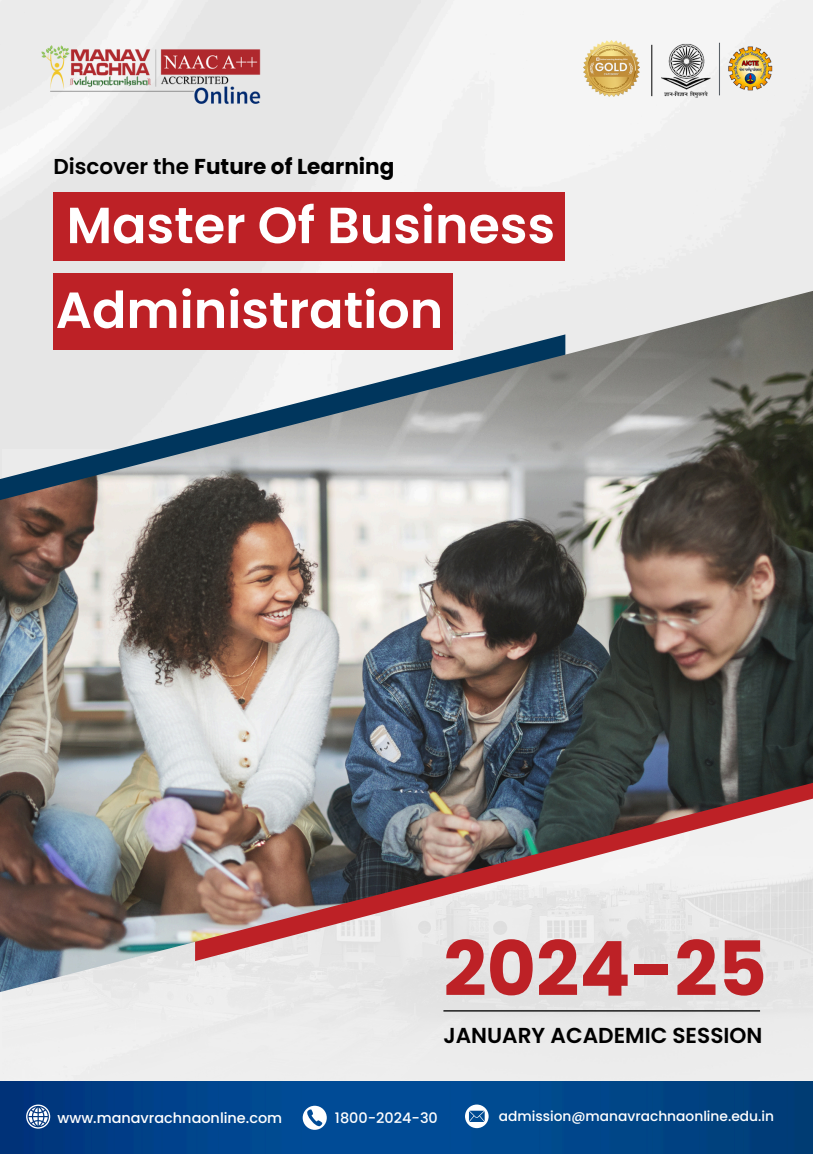
<style>
.page{position:relative;width:813px;height:1154px;background:#fff}
.page>*{position:absolute;margin:0;border:0;box-sizing:border-box;transform-origin:0 0}
.t1{font:700 75.69px "Poppins";color:#bd2126}
.t2{font:600 50.75px "Poppins";color:#fff}
.t3{font:600 21.61px "Poppins";color:#000}
.t4{font:700 21.53px "Poppins";color:#000}
.t5{font:500 14.44px "Poppins";color:#fff}
.t6{font:500 13.74px "Poppins";color:#fff}
.s1{font-weight:600}
</style>
<div class="page">
<img style="left:0;top:0;width:812px;height:1082px">
<div style="left:3px;top:1035px;width:809px;height:47px;background:#ededed"></div>
<img style="left:0;top:291px;width:812px;height:744px">
<img style="left:0;top:1082px;width:812px;height:72px">
<svg style="left:26px;top:1104px;width:24px;height:24px"></svg>
<svg style="left:302px;top:1105px;width:25px;height:25px"></svg>
<svg style="left:465px;top:1104px;width:23px;height:24px"></svg>
<div style="left:53px;top:192px;width:512px;height:69px;background:#bd2126"></div>
<div style="left:53px;top:273px;width:400px;height:77px;background:#bd2126"></div>
<img style="left:38px;top:31px;width:229px;height:92px">
<hr style="left:443px;top:1010px;width:317px;height:1px;background:#000">
<img style="left:654px;top:38px;width:124px;height:60px">
<img style="left:583px;top:41px;width:56px;height:56px">
<hr style="left:651px;top:45px;width:1px;height:51px;background:#000">
<h2 class="t4" style="left:53px;top:151px;width:342px"><span class="s1">Discover the</span> Future of Learning</h2>
<h2 class="t2" style="left:66px;top:190px;width:490px">Master Of Business</h2>
<p class="t2" style="left:56px;top:275px;width:389px">Administration</p>
<p class="t1" style="left:443px;top:916px;width:325px">2024-25</p>
<p class="t3" style="left:443px;top:1020px;width:320px">JANUARY ACADEMIC SESSION</p>
<p class="t5" style="left:58px;top:1107px;width:226px">www.manavrachnaonline.com</p>
<p class="t5" style="left:335px;top:1108px;width:104px">1800-2024-30</p>
<h4 class="t6" style="left:498px;top:1106px;width:277px">admission@manavrachnaonline.edu.in</h4>
</div>
